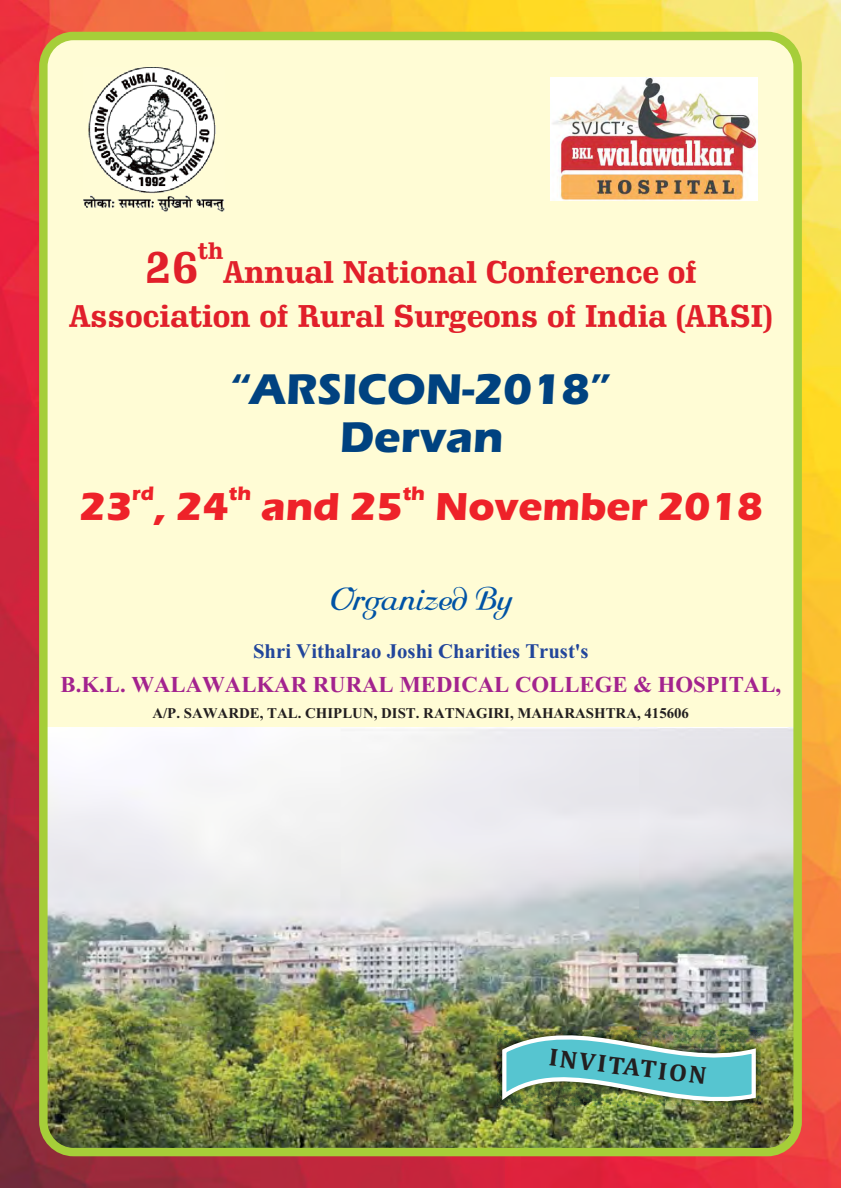
<style>
.page{position:relative;width:841px;height:1188px;background:#fff}
.page>*{position:absolute;margin:0;border:0;box-sizing:border-box;transform-origin:0 0}
.t1{font:700 44.55px/47.5px "Eras ITC";color:#004280;text-align:center}
.t2{font:700 40.35px "Eras ITC";color:#ee2229}
.t3{font:34.95px "Rundkursiv";color:#0053a5}
.t4{font:700 30.75px/44.8px "Schadow BT";color:#e11f2a;text-align:center}
.t5{font:700 28.2px "Aparajita";color:#a3238e}
.t6{font:700 25.8px "Aparajita";color:#22469b}
.t7{font:700 25.05px "Cambria";color:#231f20;scale:1.04 1}
.t8{font:700 23.4px "Schadow BT";color:#e11f2a}
.t9{font:700 20.25px "Eras ITC";color:#ee2229}
.t10{font:700 18.45px "Aparajita";color:#231f20}
.s1{font-size:46.8px}
</style>
<div class="page">
<img style="left:0;top:0;width:840px;height:1188px">
<div style="left:43px;top:36px;width:754px;height:1116px;background:#fffcd5;border-radius:30px"></div>
<img style="left:43px;top:727px;width:754px;height:425px">
<div style="left:39px;top:32px;width:762px;height:1124px;border:8px solid #a6ce39;border-radius:30px"></div>
<img style="left:498px;top:1012px;width:259px;height:101px">
<img style="left:84px;top:68px;width:141px;height:144px">
<img style="left:550px;top:78px;width:206px;height:122px">
<p class="t8" style="left:198px;top:242px;width:27px">th</p>
<p class="t4" style="left:69px;top:252px;width:704px"><span class="s1">26</span> Annual National Conference of<br>Association of Rural Surgeons of India (ARSI)</p>
<h1 class="t1" style="left:230px;top:365px;width:381px">“ARSICON-2018”<br>Dervan</h1>
<p class="t9" style="left:132px;top:481px;width:24px">rd</p>
<p class="t9" style="left:229px;top:481px;width:24px">th</p>
<p class="t9" style="left:402px;top:481px;width:24px">th</p>
<h2 class="t2" style="left:79px;top:483px;width:684px">23 , 24 and 25 November 2018</h2>
<p class="t3" style="left:328px;top:586px;width:183px">Organized By</p>
<p class="t6" style="left:253px;top:634px;width:337px">Shri Vithalrao Joshi Charities Trust's</p>
<p class="t5" style="left:61px;top:665px;width:721px">B.K.L. WALAWALKAR RURAL MEDICAL COLLEGE &amp; HOSPITAL,</p>
<p class="t10" style="left:152px;top:701px;width:537px">A/P. SAWARDE, TAL. CHIPLUN, DIST. RATNAGIRI, MAHARASHTRA, 415606</p>
<p class="t7" style="left:550px;top:1048px;width:154px;rotate:7deg">INVITATION</p>
</div>
